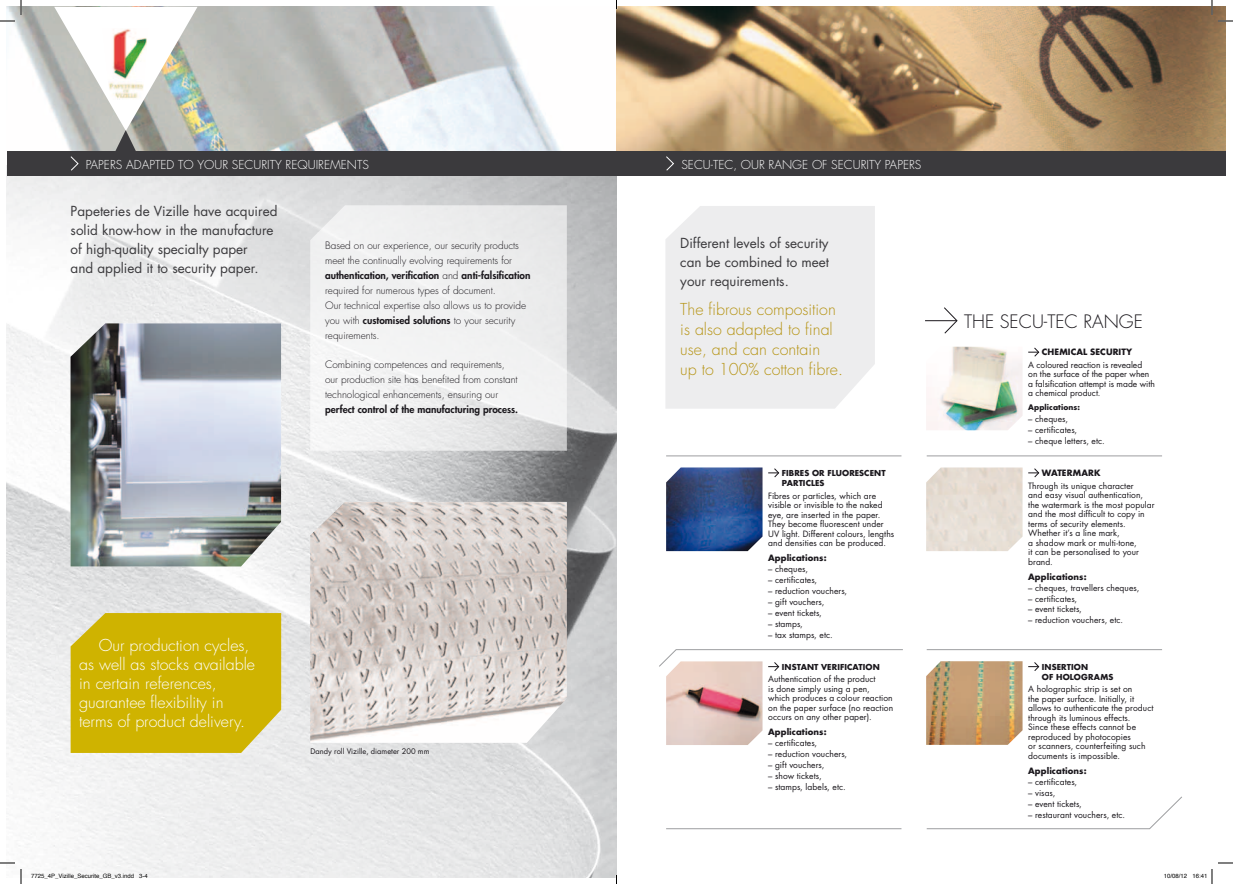
<style>
.page{position:relative;width:1233px;height:884px;background:#fff}
.page>*{position:absolute;margin:0;border:0;box-sizing:border-box;transform-origin:0 0}
.t1{font:300 18px "Futura";color:#1a171c}
.t2{font:300 16px/19px "Futura";color:#fff}
.t3{font:300 16px/20px "Futura";color:#b69414}
.t4{font:13.5px/19px "Futura";color:#3b3a3d}
.t5{font:300 12px "Futura";color:#fff}
.t6{font:300 10px/15px "Futura";color:#1a171c}
.t7{font:800 10px "Futura";color:#1a171c}
.t8{font:8.5px/9.5px "Futura";letter-spacing:.005em;color:#1a171c}
.t9{font:700 8.5px "Futura";letter-spacing:.01em;color:#1a171c}
.t10{font:700 8px/10px "Futura";letter-spacing:.015em;color:#1a171c}
.t11{font:7.5px "Futura";color:#1a171c}
.t12{font:700 7.5px "Futura";letter-spacing:.01em;color:#1a171c}
.t13{font:6px "Helvetica";color:#000}
.s1{font-weight:800}
</style>
<div class="page">
<img style="left:14px;top:7px;width:1211px;height:144px">
<img style="left:7px;top:175px;width:609px;height:702px">
<div style="left:71px;top:613px;width:210px;height:140px;background:#cfb300"></div>
<svg style="left:310px;top:205px;width:257px;height:246px;fill:#f0f1f1"></svg>
<div style="left:7px;top:151px;width:609px;height:24px;background:#3b3a3d"></div>
<img style="left:54px;top:7px;width:143px;height:164px">
<div style="left:616px;top:151px;width:610px;height:24px;background:#3b3a3d"></div>
<svg style="left:666px;top:156px;width:8px;height:15px"></svg>
<img style="left:310px;top:502px;width:257px;height:241px">
<img style="left:71px;top:323px;width:210px;height:243px">
<div style="left:665px;top:206px;width:210px;height:203px;background:#ededee"></div>
<svg style="left:1028px;top:468px;width:11px;height:10px"></svg>
<svg style="left:768px;top:468px;width:11px;height:10px"></svg>
<img style="left:666px;top:467px;width:96px;height:84px">
<hr style="left:925px;top:320px;width:31px;height:1px;background:#1a171c">
<svg style="left:943px;top:307px;width:14px;height:27px"></svg>
<svg style="left:1028px;top:347px;width:11px;height:10px"></svg>
<img style="left:926px;top:347px;width:96px;height:83px">
<hr style="left:926px;top:456px;width:236px;height:1px;background:#9d9ea0">
<hr style="left:666px;top:456px;width:235px;height:1px;background:#9d9ea0">
<svg style="left:926px;top:796px;width:256px;height:33px"></svg>
<hr style="left:926px;top:649px;width:236px;height:1px;background:#9d9ea0">
<svg style="left:1028px;top:662px;width:11px;height:9px"></svg>
<img style="left:926px;top:661px;width:96px;height:84px">
<svg style="left:659px;top:649px;width:244px;height:22px"></svg>
<img style="left:666px;top:661px;width:96px;height:84px">
<hr style="left:666px;top:828px;width:235px;height:1px;background:#9d9ea0">
<svg style="left:1218px;top:20px;width:15px;height:2px"></svg>
<svg style="left:1218px;top:862px;width:15px;height:2px"></svg>
<svg style="left:0;top:0;width:22px;height:22px"></svg>
<svg style="left:0;top:862px;width:22px;height:22px"></svg>
<svg style="left:1211px;top:0;width:1px;height:15px"></svg>
<svg style="left:31px;top:873px;width:117px;height:5px"></svg>
<svg style="left:1211px;top:869px;width:1px;height:15px"></svg>
<h3 class="t5" style="left:86px;top:157px;width:269px">Papers adapted to you r secu rity requ irements</h3>
<h3 class="t5" style="left:681px;top:157px;width:239px">Secu-tec , Ou r range of secu rity papers</h3>
<h3 class="t4" style="left:71px;top:201px;width:208px">Papeteries de Vizille have acquired solid know-how in the manufacture of high-quality specialty paper<br>and applied it to security paper.</h3>
<p class="t6" style="left:325px;top:238px;width:207px">Based on our experience, our security products meet the continually evolving requirements for <span class="s1">authentication, verification</span> and <span class="s1">anti-falsification </span>required for numerous types of document.<br>Our technical expertise also allows us to provide you with <span class="s1">customised solutions</span> to your security requirements.</p>
<p class="t6" style="left:325px;top:357px;width:194px">Combining competences and requirements, our production site has benefited from constant technological enhancements, ensuring our</p>
<p class="t7" style="left:325px;top:403px;width:194px">perfect control of the manufacturing process.</p>
<h2 class="t2" style="left:79px;top:636px;width:177px;text-indent:20px">Our production cycles, as well as stocks available in certain references, guarantee flexibility in terms of product delivery.</h2>
<p class="t11" style="left:310px;top:747px;width:120px">Dandy roll Vizille, diameter 200 mm</p>
<h3 class="t4" style="left:680px;top:234px;width:150px;text-align:justify">Different levels of security can be combined to meet your requirements.</h3>
<h2 class="t3" style="left:680px;top:299px;width:164px">The fibrous composition is also adapted to final use, and can contain<br>up to 100% cotton fibre.</h2>
<p class="t10" style="left:782px;top:468px;width:105px">FIBRES OR FLUORESCENT<br>PARTICLES</p>
<p class="t8" style="left:768px;top:491px;width:128px">Fibres or particles, which are visible or invisible to the naked eye, are inserted in the paper.<br>They become fluorescent under<br>UV light. Different colours, lengths and densities can be produced.</p>
<p class="t9" style="left:768px;top:552px;width:60px">Applications:</p>
<p class="t8" style="left:768px;top:564px;width:41px">– cheques,</p>
<p class="t8" style="left:768px;top:575px;width:51px">– certificates,</p>
<p class="t8" style="left:768px;top:586px;width:81px">– reduction vouchers,</p>
<p class="t8" style="left:768px;top:597px;width:58px">– gift vouchers,</p>
<p class="t8" style="left:768px;top:608px;width:55px">– event tickets,</p>
<p class="t8" style="left:768px;top:619px;width:36px">– stamps,</p>
<p class="t8" style="left:768px;top:630px;width:66px">– tax stamps, etc.</p>
<p class="t10" style="left:782px;top:662px;width:99px">INSTANT VERIFICATION</p>
<p class="t8" style="left:768px;top:674px;width:126px">Authentication of the product<br>is done simply using a pen, which produces a colour reaction on the paper surface (no reaction occurs on any other paper).</p>
<p class="t9" style="left:768px;top:727px;width:60px">Applications:</p>
<p class="t8" style="left:768px;top:739px;width:51px">– certificates,</p>
<p class="t8" style="left:768px;top:749px;width:81px">– reduction vouchers,</p>
<p class="t8" style="left:768px;top:760px;width:58px">– gift vouchers,</p>
<p class="t8" style="left:768px;top:771px;width:55px">– show tickets,</p>
<p class="t8" style="left:768px;top:782px;width:79px">– stamps, labels, etc.</p>
<h1 class="t1" style="left:964px;top:311px;width:132px">The SECU-TEC Ran</h1>
<h1 class="t1" style="left:1119px;top:311px;width:25px">ge</h1>
<p class="t9" style="left:1042px;top:347px;width:92px">CHEMICAL SECURITY</p>
<p class="t8" style="left:1028px;top:360px;width:128px">A coloured reaction is revealed<br>on the surface of the paper when a falsification attempt is made with a chemical product.</p>
<p class="t12" style="left:1028px;top:402px;width:53px">Applications:</p>
<p class="t8" style="left:1028px;top:415px;width:41px">– cheques,</p>
<p class="t8" style="left:1028px;top:426px;width:51px">– certificates,</p>
<p class="t8" style="left:1028px;top:436px;width:78px">– cheque letters, etc.</p>
<p class="t9" style="left:1042px;top:467px;width:60px">WATERMARK</p>
<p class="t8" style="left:1028px;top:481px;width:128px">Through its unique character<br>and easy visual authentication, the watermark is the most popular and the most difficult to copy in terms of security elements.<br>Whether it’s a line mark,<br>a shadow mark or multi-tone,<br>it can be personalised to your brand.</p>
<p class="t9" style="left:1028px;top:571px;width:60px">Applications:</p>
<p class="t8" style="left:1028px;top:583px;width:113px">– cheques, travellers cheques,</p>
<p class="t8" style="left:1028px;top:594px;width:51px">– certificates,</p>
<p class="t8" style="left:1028px;top:605px;width:55px">– event tickets,</p>
<p class="t8" style="left:1028px;top:616px;width:96px">– reduction vouchers, etc.</p>
<p class="t10" style="left:1042px;top:662px;width:73px">INSERTION<br>OF HOLOGRAMS</p>
<p class="t8" style="left:1028px;top:684px;width:127px">A holographic strip is set on<br>the paper surface. I nitially, it allows to authenticate the product through its luminous effects.<br>Since these effects cannot be reproduced by photocopies<br>or scanners, counterfeiting such documents is impossible.</p>
<p class="t9" style="left:1028px;top:765px;width:60px">Applications:</p>
<p class="t8" style="left:1028px;top:777px;width:51px">– certificates,</p>
<p class="t8" style="left:1028px;top:788px;width:29px">– visas,</p>
<p class="t8" style="left:1028px;top:799px;width:55px">– event tickets,</p>
<p class="t8" style="left:1028px;top:810px;width:98px">– restaurant vouchers, etc.</p>
<p class="t13" style="left:31px;top:871px;width:118px">7725_4P_Vizille_Securite_GB_v3.indd 3-4</p>
<p class="t13" style="left:1164px;top:871px;width:45px">10/08/12 16:41</p>
</div>
